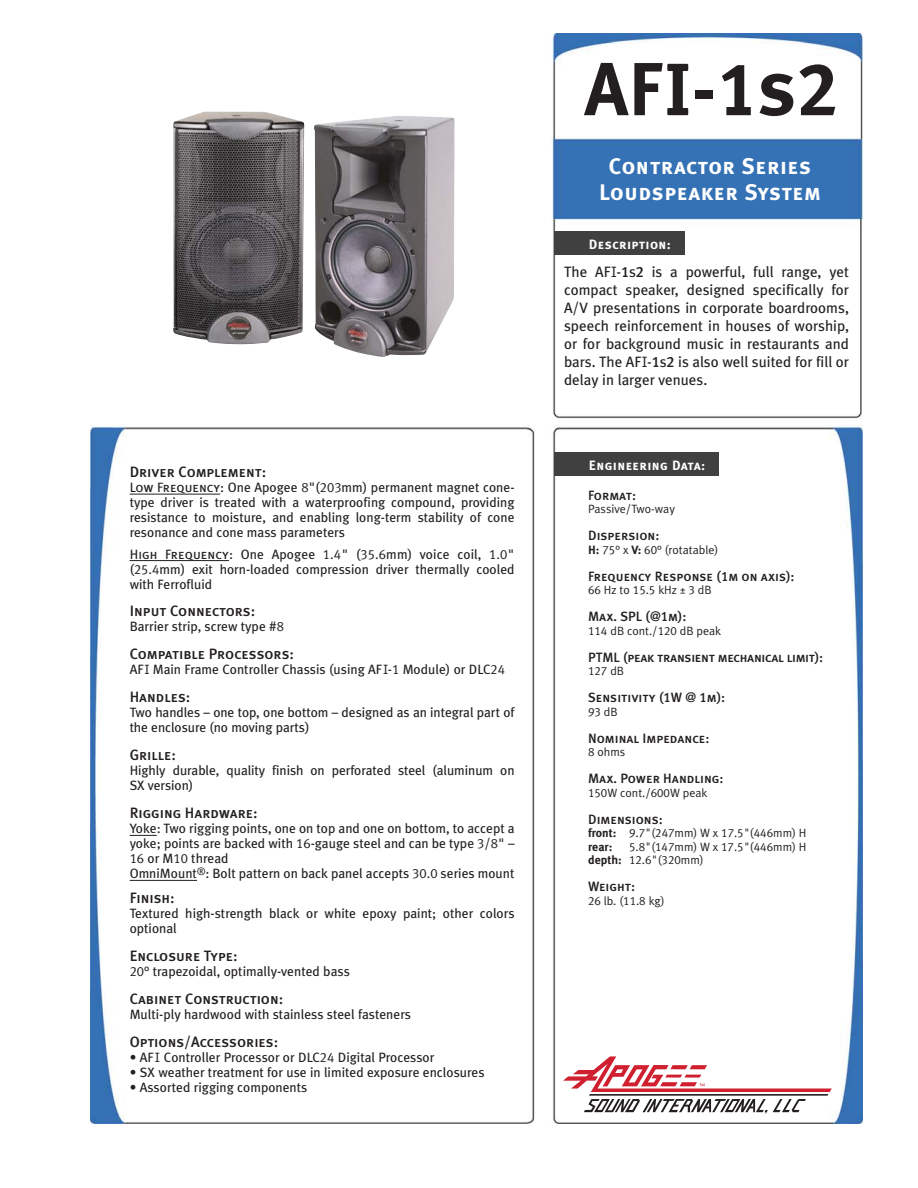
<style>
.page{position:relative;width:918px;height:1188px;background:#fff}
.page>*{position:absolute;margin:0;border:0;box-sizing:border-box;transform-origin:0 0}
.t1{font:75px "Meta Plus Bold Caps";color:#231f20}
.t2{font:22.5px/25.7px "Meta Plus Bold Caps";letter-spacing:.025em;color:#fff;text-align:center}
.t3{font:15px/18px "Meta Plus";color:#231f20;text-align:justify}
.t4{font:15px "Meta Plus Medium Caps";color:#231f20}
.t5{font:13.5px/15px "Meta Plus";color:#231f20}
.t6{font:13.5px "Meta Plus Medium Caps";color:#231f20}
.t7{font:13.5px "Meta Plus Medium Caps";letter-spacing:-.02em;color:#231f20}
.t8{font:13.5px "Meta Plus Bold Caps";letter-spacing:.025em;color:#fff}
.t9{font:12px "Meta Plus Normal";color:#231f20}
.t10{font:12px/13.5px "Meta Plus Normal Caps";color:#231f20}
.t11{font:700 12px "Meta Plus";color:#231f20}
.s1{font-family:"Meta Plus Book Caps"}
.s2{font-family:"Meta Plus Normal Caps"}
.s3{font-family:"Officina Serif"}
.s4{font-family:"Officina Serif";font-weight:700}
.s5{font-family:"Meta Plus Medium Caps"}
.s6{font-family:"Meta Plus Bold Caps"}
.s7{font-family:"Meta Plus Normal"}
.s8{font-family:"Meta Plus";font-weight:700}
</style>
<div class="page">
<img style="left:90px;top:34px;width:773px;height:1089px">
<img style="left:173px;top:111px;width:131px;height:233px">
<hr style="left:130px;top:494px;width:90px;height:1px;background:#231f20">
<hr style="left:130px;top:560px;width:99px;height:1px;background:#231f20">
<svg style="left:130px;top:835px;width:27px;height:1px"></svg>
<hr style="left:130px;top:880px;width:67px;height:1px;background:#231f20">
<div style="left:554px;top:452px;width:165px;height:24px;background:#404041"></div>
<div style="left:554px;top:231px;width:131px;height:24px;background:#404041"></div>
<svg style="left:563px;top:1056px;width:269px;height:58px"></svg>
<img style="left:314px;top:115px;width:141px;height:242px">
<p class="t4" style="left:130px;top:463px;width:138px">Driver Complement:</p>
<p class="t5" style="left:130px;top:481px;width:386px;text-align:justify"><span class="s1">Low Frequency</span>: One Apogee <span class="s2">8</span>"(<span class="s2">203</span>mm) permanent magnet cone&shy;type driver is treated with a waterproofing compound, providing resistance to moisture, and enabling long-term stability of cone resonance and cone mass parameters</p>
<p class="t5" style="left:130px;top:547px;width:386px;text-align:justify"><span class="s1">High Frequency</span>: One Apogee <span class="s2">1.4</span>" (<span class="s2">35.6</span>mm) voice coil, <span class="s2">1.0</span>" (<span class="s2">25.4</span>mm) exit horn-loaded compression driver thermally cooled with Ferrofluid</p>
<p class="t4" style="left:130px;top:603px;width:127px">Input Connectors:</p>
<p class="t5" style="left:130px;top:620px;width:156px">Barrier strip, screw type #<span class="s2">8</span></p>
<p class="t4" style="left:130px;top:645px;width:166px">Compatible Processors:</p>
<p class="t5" style="left:130px;top:663px;width:377px">AF<span class="s3">I</span> Main Frame Controller Chassis (using AF<span class="s3">I</span>-<span class="s2">1</span> Module) or DLC<span class="s2">24</span></p>
<p class="t4" style="left:130px;top:688px;width:62px">Handles:</p>
<p class="t5" style="left:130px;top:706px;width:386px">Two handles – one top, one bottom – designed as an integral part of the enclosure (no moving parts)</p>
<p class="t4" style="left:130px;top:746px;width:48px">Grille:</p>
<p class="t5" style="left:130px;top:764px;width:386px">Highly durable, quality finish on perforated steel (aluminum on<br>SX version)</p>
<p class="t4" style="left:130px;top:804px;width:130px">Rigging Hardware:</p>
<p class="t5" style="left:130px;top:822px;width:386px">Yoke: Two rigging points, one on top and one on bottom, to accept a yoke; points are backed with <span class="s2">16</span>-gauge steel and can be type <span class="s2">3</span>/<span class="s2">8</span>" – <span class="s2">16</span> or M<span class="s2">10</span> thread<br>OmniMount<sup>®</sup>: Bolt pattern on back panel accepts <span class="s2">30.0</span> series mount</p>
<p class="t4" style="left:130px;top:889px;width:47px">Finish:</p>
<p class="t5" style="left:130px;top:907px;width:386px">Textured high-strength black or white epoxy paint; other colors optional</p>
<p class="t4" style="left:130px;top:947px;width:110px">Enclosure Type:</p>
<p class="t5" style="left:130px;top:965px;width:222px"><span class="s2">20</span>° trapezoidal, optimally-vented bass</p>
<p class="t4" style="left:130px;top:990px;width:155px">Cabinet Construction:</p>
<p class="t5" style="left:130px;top:1008px;width:283px">Multi-ply hardwood with stainless steel fasteners</p>
<p class="t4" style="left:130px;top:1033px;width:150px">Options/Accessories:</p>
<p class="t5" style="left:130px;top:1051px;width:306px">• AF<span class="s3">I</span> Controller Processor or DLC<span class="s2">24</span> Digital Processor</p>
<p class="t5" style="left:130px;top:1066px;width:356px">• SX weather treatment for use in limited exposure enclosures</p>
<p class="t5" style="left:130px;top:1081px;width:179px">• Assorted rigging components</p>
<h1 class="t1" style="left:585px;top:45px;width:254px">AF<span class="s4">I</span>-1s2</h1>
<h2 class="t2" style="left:599px;top:154px;width:223px">Contractor Series<br>Loudspeaker System</h2>
<p class="t8" style="left:589px;top:236px;width:83px">Description:</p>
<p class="t3" style="left:564px;top:264px;width:286px">The AF<span class="s3">I</span>-<span class="s5">1</span>s<span class="s5">2</span> is a powerful, full range, yet compact speaker, designed specifically for A/V presentations in corporate boardrooms, speech reinforcement in houses of worship, or for background music in restaurants and bars. The AF<span class="s3">I</span>-<span class="s5">1</span>s<span class="s5">2</span> is also well suited for fill or delay in larger venues.</p>
<p class="t8" style="left:589px;top:458px;width:118px">Engineering Data:</p>
<p class="t6" style="left:588px;top:487px;width:50px">Format:</p>
<p class="t9" style="left:588px;top:505px;width:88px">Passive/Two-way</p>
<p class="t6" style="left:588px;top:528px;width:73px">Dispersion:</p>
<p class="t9" style="left:588px;top:545px;width:132px"><span class="s6">H:</span> <span class="s2">75</span>° x <span class="s6">V:</span> <span class="s2">60</span>° (rotatable)</p>
<p class="t6" style="left:588px;top:568px;width:208px">Frequency Response (1m on axis):</p>
<p class="t9" style="left:588px;top:586px;width:125px"><span class="s2">66</span> Hz to <span class="s2">15.5</span> kHz ± <span class="s2">3</span> dB</p>
<p class="t6" style="left:588px;top:609px;width:100px">Max. SPL (@1m):</p>
<p class="t9" style="left:588px;top:626px;width:135px"><span class="s2">114</span> dB cont./<span class="s2">120</span> dB peak</p>
<p class="t7" style="left:588px;top:649px;width:237px">PTML (peak transient mechanical limit):</p>
<p class="t10" style="left:588px;top:665px;width:37px">127 <span class="s7">dB</span></p>
<p class="t6" style="left:588px;top:690px;width:139px">Sensitivity (1W @ 1m):</p>
<p class="t10" style="left:588px;top:705px;width:31px">93 <span class="s7">dB</span></p>
<p class="t6" style="left:588px;top:730px;width:123px">Nominal Impedance:</p>
<p class="t9" style="left:588px;top:748px;width:39px"><span class="s2">8</span> ohms</p>
<p class="t6" style="left:588px;top:771px;width:137px">Max. Power Handling:</p>
<p class="t9" style="left:588px;top:788px;width:121px"><span class="s2">150</span>W cont./<span class="s2">600</span>W peak</p>
<p class="t6" style="left:588px;top:811px;width:76px">Dimensions:</p>
<p class="t10" style="left:588px;top:827px;width:220px"><span class="s8">front:</span> 9.7<span class="s7">"(</span>247<span class="s7">mm) W x</span> 17.5<span class="s7">"(</span>446<span class="s7">mm) H</span></p>
<p class="t11" style="left:588px;top:841px;width:26px">rear:</p>
<p class="t10" style="left:588px;top:840px;width:220px;text-indent:41px">5.8<span class="s7">"(</span>147<span class="s7">mm) W x</span> 17.5<span class="s7">"(</span>446<span class="s7">mm) H </span><span class="s8">depth:</span> 12.6<span class="s7">"(</span>320<span class="s7">mm)</span></p>
<p class="t6" style="left:588px;top:879px;width:49px">Weight:</p>
<p class="t9" style="left:588px;top:896px;width:78px"><span class="s2">26</span> lb. (<span class="s2">11.8</span> kg)</p>
</div>
